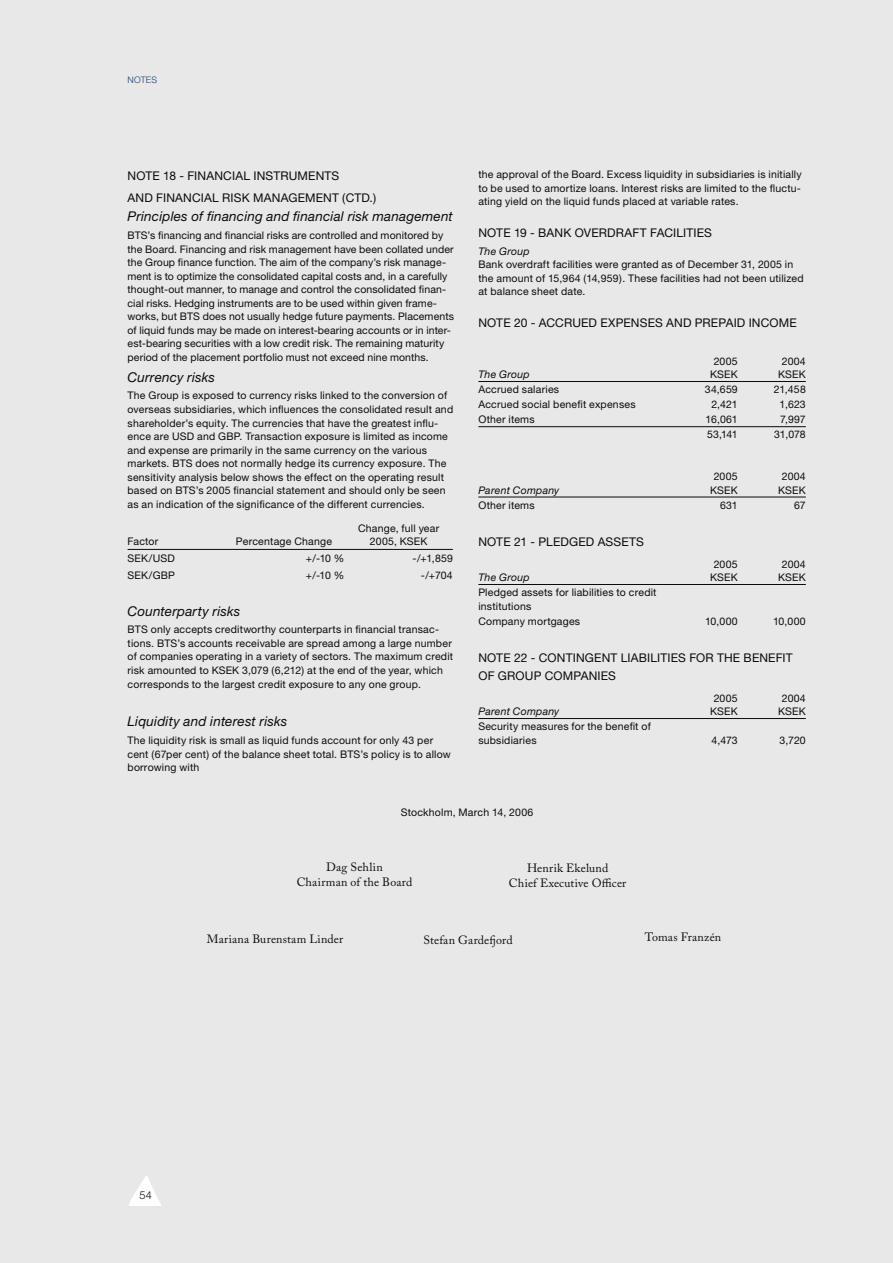
<style>
.page{position:relative;width:893px;height:1263px;background:#e8e8e9}
.page>*{position:absolute;margin:0;border:0;box-sizing:border-box;transform-origin:0 0}
.t1{font:italic 13.5px "Helvetica Neue";letter-spacing:.015em;color:#0c0a0a}
.t2{font:12px/22.2px "Helvetica Neue";letter-spacing:.015em;color:#0c0a0a}
.t3{font:12px/15px "Adobe Caslon Pro";letter-spacing:.015em;color:#0c0a0a;text-align:center}
.t4{font:300 10.95px "Helvetica Neue";color:#0c0a0a}
.t5{font:10.5px/13.5px "Helvetica Neue";letter-spacing:.015em;color:#0c0a0a;text-align:center}
.t6{font:italic 10.5px "Helvetica Neue";letter-spacing:.025em;color:#0c0a0a}
.t7{font:300 9px "Helvetica Neue";letter-spacing:.015em;color:#1e3f71}
</style>
<div class="page">
<svg style="left:129px;top:1176px;width:32px;height:29px"></svg>
<hr style="left:478px;top:381px;width:328px;height:1px;background:#0c0a0a">
<hr style="left:478px;top:426px;width:328px;height:1px;background:#0c0a0a">
<hr style="left:478px;top:497px;width:260px;height:1px;background:#0c0a0a">
<hr style="left:738px;top:497px;width:68px;height:1px;background:#0c0a0a">
<hr style="left:478px;top:584px;width:260px;height:1px;background:#0c0a0a">
<hr style="left:738px;top:584px;width:68px;height:1px;background:#0c0a0a">
<hr style="left:478px;top:718px;width:260px;height:1px;background:#0c0a0a">
<hr style="left:738px;top:718px;width:68px;height:1px;background:#0c0a0a">
<hr style="left:128px;top:549px;width:216px;height:1px;background:#0c0a0a">
<hr style="left:344px;top:549px;width:109px;height:1px;background:#0c0a0a">
<p class="t7" style="left:128px;top:77px;width:31px">NOTES</p>
<p class="t2" style="left:128px;top:165px;width:250px">NOTE 18 - FINANCIAL INSTRUMENTS<br>AND FINANCIAL RISK MANAGEMENT (CTD.)</p>
<p class="t5" style="left:478px;top:169px;width:325px;text-align:justify">the approval of the Board. Excess liquidity in subsidiaries is initially to be used to amortize loans. Interest risks are limited to the fluctu&shy;ating yield on the liquid funds placed at variable rates.</p>
<p class="t2" style="left:478px;top:223px;width:235px">NOTE 19 - BANK OVERDRAFT FACILITIES</p>
<p class="t6" style="left:478px;top:247px;width:53px">The Group</p>
<p class="t5" style="left:478px;top:259px;width:327px;text-align:left">Bank overdraft facilities were granted as of December 31, 2005 in the amount of 15,964 (14,959). These facilities had not been utilized at balance sheet date.</p>
<p class="t2" style="left:478px;top:312px;width:320px">NOTE 20 - ACCRUED EXPENSES AND PREPAID INCOME</p>
<p class="t1" style="left:128px;top:212px;width:327px">Principles of financing and financial risk management</p>
<p class="t5" style="left:128px;top:230px;width:328px;text-align:left">BTS’s financing and financial risks are controlled and monitored by the Board. Financing and risk management have been collated under the Group finance function. The aim of the company’s risk manage&shy;ment is to optimize the consolidated capital costs and, in a carefully thought-out manner, to manage and control the consolidated finan&shy;cial risks. Hedging instruments are to be used within given frame&shy;works, but BTS does not usually hedge future payments. Placements of liquid funds may be made on interest-bearing accounts or in inter&shy;est-bearing securities with a low credit risk. The remaining maturity period of the placement portfolio must not exceed nine months.</p>
<p class="t1" style="left:128px;top:372px;width:89px">Currency risks</p>
<p class="t5" style="left:128px;top:390px;width:327px;text-align:left">The Group is exposed to currency risks linked to the conversion of overseas subsidiaries, which influences the consolidated result and shareholder’s equity. The currencies that have the greatest influ&shy;ence are USD and GBP. Transaction exposure is limited as income and expense are primarily in the same currency on the various markets. BTS does not normally hedge its currency exposure. The sensitivity analysis below shows the effect on the operating result based on BTS’s 2005 financial statement and should only be seen as an indication of the significance of the different currencies.</p>
<p class="t5" style="left:710px;top:355px;width:29px">2005<br>KSEK</p>
<p class="t5" style="left:778px;top:355px;width:29px">2004<br>KSEK</p>
<p class="t6" style="left:478px;top:371px;width:53px">The Group</p>
<p class="t5" style="left:478px;top:384px;width:82px">Accrued salaries</p>
<p class="t5" style="left:705px;top:384px;width:34px">34,659</p>
<p class="t5" style="left:774px;top:384px;width:34px">21,458</p>
<p class="t5" style="left:478px;top:399px;width:159px">Accrued social benefit expenses</p>
<p class="t5" style="left:711px;top:399px;width:28px">2,421</p>
<p class="t5" style="left:780px;top:399px;width:28px">1,623</p>
<p class="t5" style="left:478px;top:414px;width:58px">Other items</p>
<p class="t5" style="left:705px;top:414px;width:34px">16,061</p>
<p class="t5" style="left:780px;top:414px;width:27px">7,997</p>
<p class="t5" style="left:707px;top:429px;width:32px">53,141</p>
<p class="t5" style="left:774px;top:429px;width:33px">31,078</p>
<p class="t5" style="left:710px;top:471px;width:29px">2005<br>KSEK</p>
<p class="t5" style="left:778px;top:471px;width:29px">2004<br>KSEK</p>
<p class="t6" style="left:478px;top:486px;width:82px">Parent Company</p>
<p class="t5" style="left:478px;top:499px;width:58px">Other items</p>
<p class="t5" style="left:720px;top:499px;width:19px">631</p>
<p class="t5" style="left:794px;top:499px;width:13px">67</p>
<p class="t2" style="left:478px;top:531px;width:167px">NOTE 21 - PLEDGED ASSETS</p>
<p class="t6" style="left:478px;top:574px;width:53px">The Group</p>
<p class="t5" style="left:358px;top:522px;width:83px">Change, full year<br>2005, KSEK</p>
<p class="t5" style="left:128px;top:536px;width:32px">Factor</p>
<p class="t5" style="left:236px;top:536px;width:98px">Percentage Change</p>
<p class="t5" style="left:128px;top:552px;width:49px">SEK/USD</p>
<p class="t5" style="left:306px;top:552px;width:40px">+/-10 %</p>
<p class="t5" style="left:412px;top:552px;width:42px">-/+1,859</p>
<p class="t5" style="left:128px;top:569px;width:49px">SEK/GBP</p>
<p class="t5" style="left:306px;top:569px;width:40px">+/-10 %</p>
<p class="t5" style="left:421px;top:569px;width:33px">-/+704</p>
<p class="t5" style="left:710px;top:558px;width:29px">2005<br>KSEK</p>
<p class="t5" style="left:778px;top:558px;width:29px">2004<br>KSEK</p>
<p class="t1" style="left:128px;top:606px;width:114px">Counterparty risks</p>
<p class="t5" style="left:128px;top:624px;width:327px;text-align:left">BTS only accepts creditworthy counterparts in financial transac&shy;tions. BTS’s accounts receivable are spread among a large number of companies operating in a variety of sectors. The maximum credit risk amounted to KSEK 3,079 (6,212) at the end of the year, which corresponds to the largest credit exposure to any one group.</p>
<p class="t1" style="left:128px;top:717px;width:161px">Liquidity and interest risks</p>
<p class="t5" style="left:128px;top:734px;width:325px;text-align:left">The liquidity risk is small as liquid funds account for only 43 per cent (67per cent) of the balance sheet total. BTS’s policy is to allow borrowing with</p>
<p class="t5" style="left:478px;top:587px;width:180px;text-align:left">Pledged assets for liabilities to credit institutions</p>
<p class="t5" style="left:478px;top:615px;width:103px">Company mortgages</p>
<p class="t5" style="left:705px;top:615px;width:34px">10,000</p>
<p class="t5" style="left:773px;top:615px;width:34px">10,000</p>
<p class="t2" style="left:478px;top:650px;width:316px;line-height:18px">NOTE 22 - CONTINGENT LIABILITIES FOR THE BENEFIT<br>OF GROUP COMPANIES</p>
<p class="t6" style="left:478px;top:708px;width:82px">Parent Company</p>
<p class="t5" style="left:710px;top:692px;width:29px">2005<br>KSEK</p>
<p class="t5" style="left:778px;top:692px;width:29px">2004<br>KSEK</p>
<p class="t5" style="left:478px;top:721px;width:174px;text-align:left">Security measures for the benefit of subsidiaries</p>
<p class="t5" style="left:712px;top:734px;width:28px">4,473</p>
<p class="t5" style="left:779px;top:734px;width:28px">3,720</p>
<p class="t5" style="left:401px;top:807px;width:134px">Stockholm, March 14, 2006</p>
<p class="t3" style="left:297px;top:860px;width:117px">Dag Sehlin<br>Chairman of the Board</p>
<p class="t3" style="left:509px;top:861px;width:119px">Henrik Ekelund<br>Chief Executive Officer</p>
<p class="t3" style="left:207px;top:933px;width:138px">Mariana Burenstam Linder</p>
<p class="t3" style="left:423px;top:934px;width:91px">Stefan Gardefjord</p>
<p class="t3" style="left:645px;top:931px;width:78px">Tomas Franzén</p>
<p class="t4" style="left:139px;top:1191px;width:14px">54</p>
</div>
